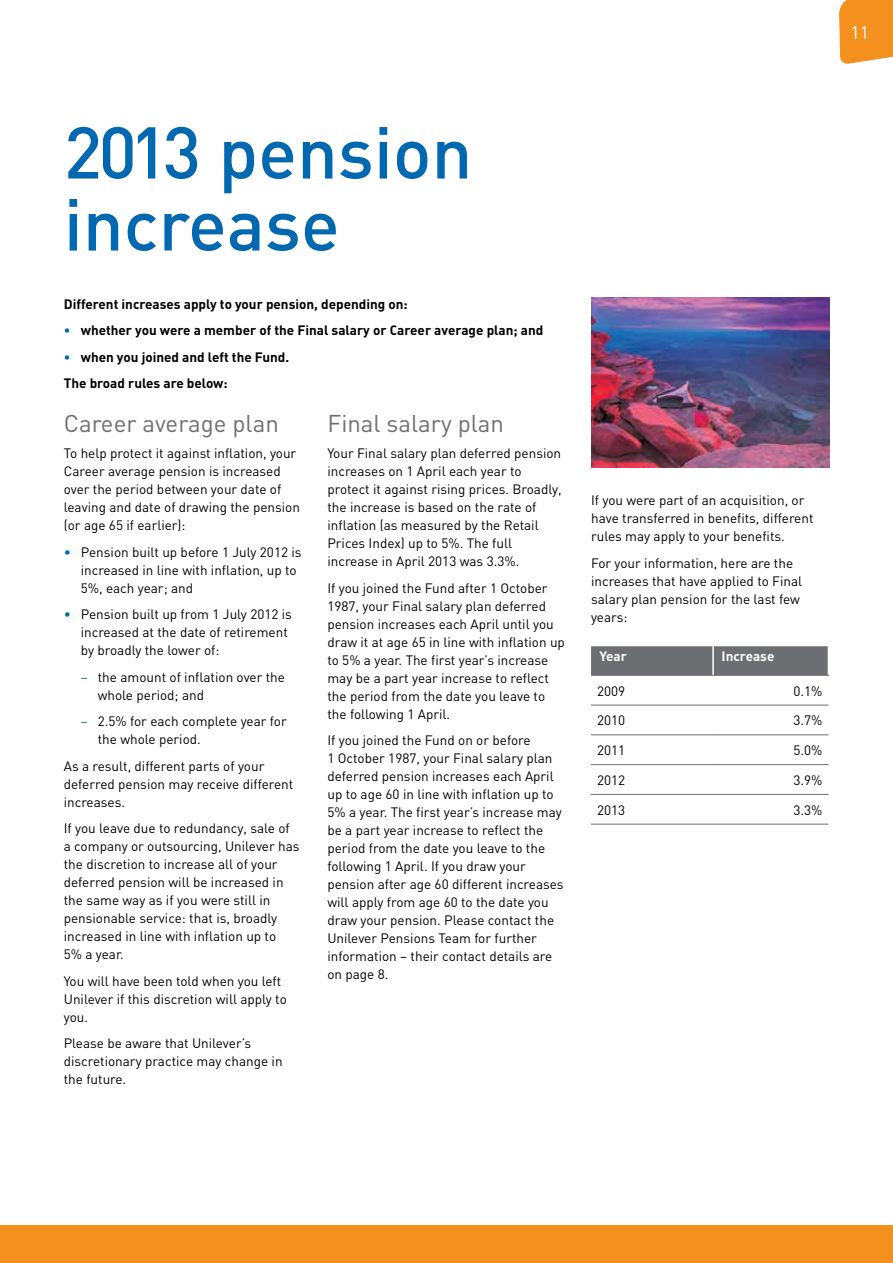
<style>
.page{position:relative;width:893px;height:1263px;background:#fff}
.page>*{position:absolute;margin:0;border:0;box-sizing:border-box;transform-origin:0 0}
.t1{font:500 72px/72px "DIN";color:#0067b1}
.t2{font:24px "DIN";color:#6d6e71}
.t3{font:18px "DIN";color:#fff}
.t4{font:13.5px/18px "DIN";color:#000}
.t5{font:700 13.5px/26.5px "DIN";color:#000}
.t6{font:700 13.5px "DIN";color:#fff}
.s1{color:#0067b1}
</style>
<div class="page">
<div style="left:0;top:1225px;width:893px;height:38px;background:#f4901d"></div>
<svg style="left:839px;top:0;width:54px;height:64px;background:#f4972d"></svg>
<div style="left:591px;top:646px;width:238px;height:29px;background:#6d6e71"></div>
<hr style="left:591px;top:675px;width:122px;height:1px;background:#6d6e71">
<hr style="left:713px;top:675px;width:116px;height:1px;background:#6d6e71">
<hr style="left:591px;top:705px;width:122px;height:1px;background:#6d6e71">
<hr style="left:713px;top:705px;width:115px;height:1px;background:#6d6e71">
<hr style="left:591px;top:734px;width:122px;height:1px;background:#6d6e71">
<hr style="left:713px;top:734px;width:115px;height:1px;background:#6d6e71">
<hr style="left:591px;top:764px;width:122px;height:1px;background:#6d6e71">
<hr style="left:713px;top:764px;width:115px;height:1px;background:#6d6e71">
<hr style="left:591px;top:794px;width:122px;height:1px;background:#6d6e71">
<hr style="left:713px;top:794px;width:115px;height:1px;background:#6d6e71">
<hr style="left:591px;top:824px;width:122px;height:1px;background:#6d6e71">
<hr style="left:713px;top:824px;width:115px;height:1px;background:#6d6e71">
<img style="left:591px;top:298px;width:238px;height:170px">
<h3 class="t3" style="left:850px;top:21px;width:20px">11</h3>
<h1 class="t1" style="left:64px;top:114px;width:410px">2013 pension increase</h1>
<p class="t5" style="left:64px;top:290px;width:345px">Different increases apply to your pension, depending on:</p>
<p class="t5" style="left:64px;top:317px;width:481px"><span class="s1">•</span> whether you were a member of the Final salary or Career average plan; and</p>
<p class="t5" style="left:64px;top:343px;width:227px"><span class="s1">•</span> when you joined and left the Fund.<br>The broad rules are below:</p>
<h2 class="t2" style="left:64px;top:408px;width:217px">Career average plan</h2>
<p class="t4" style="left:64px;top:444px;width:238px">To help protect it against inflation, your Career average pension is increased over the period between your date of leaving and date of drawing the pension (or age 65 if earlier):</p>
<p class="t4" style="left:81px;top:543px;width:222px;text-indent:-17px"><span class="s1">•</span> Pension built up before 1 July 2012 is increased in line with inflation, up to<br>5%, each year; and</p>
<p class="t4" style="left:81px;top:605px;width:213px;text-indent:-17px"><span class="s1">•</span> Pension built up from 1 July 2012 is increased at the date of retirement by broadly the lower of:</p>
<p class="t4" style="left:98px;top:668px;width:189px;text-indent:-17px"><span class="s1">−</span> the amount of inflation over the whole period; and</p>
<p class="t4" style="left:98px;top:712px;width:190px;text-indent:-17px"><span class="s1">−</span> 2.5% for each complete year for the whole period.</p>
<p class="t4" style="left:64px;top:757px;width:231px">As a result, different parts of your deferred pension may receive different increases.</p>
<p class="t4" style="left:64px;top:819px;width:237px">If you leave due to redundancy, sale of a company or outsourcing, Unilever has the discretion to increase all of your deferred pension will be increased in the same way as if you were still in pensionable service: that is, broadly increased in line with inflation up to<br>5% a year.</p>
<p class="t4" style="left:64px;top:972px;width:225px">You will have been told when you left<br>Unilever if this discretion will apply to you.</p>
<p class="t4" style="left:64px;top:1034px;width:220px">Please be aware that Unilever’s discretionary practice may change in the future.</p>
<h2 class="t2" style="left:327px;top:408px;width:178px">Final salary plan</h2>
<p class="t4" style="left:327px;top:444px;width:236px">Your Final salary plan deferred pension increases on 1 April each year to protect it against rising prices. Broadly, the increase is based on the rate of inflation (as measured by the Retail Prices Index) up to 5%. The full increase in April 2013 was 3.3%.</p>
<p class="t4" style="left:327px;top:579px;width:239px">If you joined the Fund after 1 October 1987, your Final salary plan deferred pension increases each April until you draw it at age 65 in line with inflation up to 5% a year. The first year’s increase may be a part year increase to reflect the period from the date you leave to the following 1 April.</p>
<p class="t4" style="left:327px;top:731px;width:238px">If you joined the Fund on or before<br>1 October 1987, your Final salary plan deferred pension increases each April up to age 60 in line with inflation up to 5% a year. The first year’s increase may be a part year increase to reflect the period from the date you leave to the following 1 April. If you draw your pension after age 60 different increases will apply from age 60 to the date you draw your pension. Please contact the Unilever Pensions Team for further information – their contact details are on page 8.</p>
<p class="t4" style="left:591px;top:491px;width:224px">If you were part of an acquisition, or have transferred in benefits, different rules may apply to your benefits.</p>
<p class="t4" style="left:591px;top:553px;width:213px">For your information, here are the increases that have applied to Final salary plan pension for the last few years:</p>
<p class="t6" style="left:600px;top:647px;width:29px">Year</p>
<p class="t6" style="left:722px;top:647px;width:54px">Increase</p>
<p class="t4" style="left:597px;top:681px;width:30px">2009</p>
<p class="t4" style="left:793px;top:681px;width:30px">0.1%</p>
<p class="t4" style="left:597px;top:711px;width:30px">2010</p>
<p class="t4" style="left:793px;top:711px;width:30px">3.7%</p>
<p class="t4" style="left:597px;top:741px;width:30px">2011</p>
<p class="t4" style="left:793px;top:741px;width:30px">5.0%</p>
<p class="t4" style="left:597px;top:771px;width:30px">2012</p>
<p class="t4" style="left:793px;top:771px;width:30px">3.9%</p>
<p class="t4" style="left:597px;top:801px;width:30px">2013</p>
<p class="t4" style="left:793px;top:801px;width:30px">3.3%</p>
</div>
